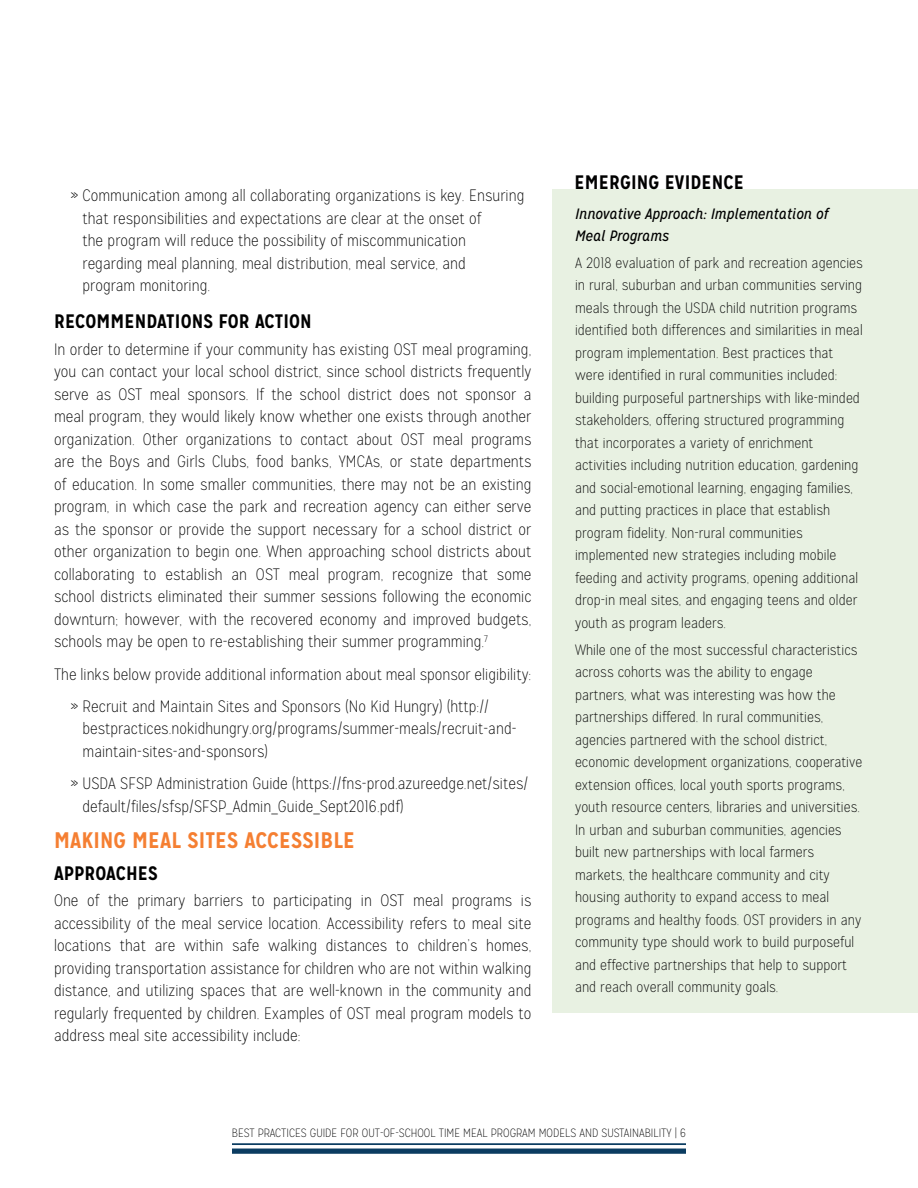
<style>
.page{position:relative;width:918px;height:1188px;background:#fff}
.page>*{position:absolute;margin:0;border:0;box-sizing:border-box;transform-origin:0 0}
.t1{font:700 22.5px "Mission Gothic";letter-spacing:.005em;color:#f57f32}
.t2{font:700 19.5px "Mission Gothic";letter-spacing:.005em;color:#000}
.t3{font:100 16.5px/22.5px "Mission Gothic";letter-spacing:.005em;color:#000}
.t4{font:100 15px/22.5px "Mission Gothic";letter-spacing:.005em;color:#000}
.t5{font:italic 15px/22.5px "Mission Gothic";letter-spacing:.005em;color:#000}
.t6{font:100 12px "Mission Gothic";color:#000}
</style>
<div class="page">
<hr style="left:232px;top:1143px;width:454px;height:2px;background:#0b3c61">
<div style="left:232px;top:1149px;width:454px;height:5px;background:#0b3c61"></div>
<div style="left:552px;top:190px;width:366px;height:823px;background:#e8f1e2"></div>
<p class="t3" style="left:82px;top:185px;width:443px;text-indent:-12px">» Communication among all collaborating organizations is key. Ensuring that responsibilities and expectations are clear at the onset of<br>the program will reduce the possibility of miscommunication regarding meal planning, meal distribution, meal service, and<br>program monitoring.</p>
<p class="t2" style="left:54px;top:309px;width:259px">RECOMMENDATIONS FOR ACTION</p>
<p class="t3" style="left:54px;top:338px;width:479px;text-align:justify">In order to determine if your community has existing OST meal programing, you can contact your local school district, since school districts frequently serve as OST meal sponsors. If the school district does not sponsor a meal program, they would likely know whether one exists through another organization. Other organizations to contact about OST meal programs are the Boys and Girls Clubs, food banks, YMCAs, or state departments of education. In some smaller communities, there may not be an existing program, in which case the park and recreation agency can either serve as the sponsor or provide the support necessary for a school district or other organization to begin one. When approaching school districts about collaborating to establish an OST meal program, recognize that some school districts eliminated their summer sessions following the economic downturn; however, with the recovered economy and improved budgets, schools may be open to re-establishing their summer programming.<sup>7</sup></p>
<p class="t3" style="left:70px;top:658px;width:462px;line-height:32.2px;text-indent:-16px">The links below provide additional information about meal sponsor eligibility: » Recruit and Maintain Sites and Sponsors (No Kid Hungry) (http://</p>
<p class="t3" style="left:82px;top:718px;width:435px">bestpractices.nokidhungry.org/programs/summer-meals/recruit-and&shy;maintain-sites-and-sponsors)</p>
<p class="t3" style="left:82px;top:772px;width:447px;text-indent:-12px">» USDA SFSP Administration Guide (https://fns-prod.azureedge.net/sites/ default/files/sfsp/SFSP_Admin_Guide_Sept2016.pdf)</p>
<h1 class="t1" style="left:54px;top:826px;width:303px">MAKING MEAL SITES ACCESSIBLE</h1>
<p class="t2" style="left:54px;top:861px;width:105px">APPROACHES</p>
<p class="t3" style="left:54px;top:890px;width:479px;text-align:justify">One of the primary barriers to participating in OST meal programs is accessibility of the meal service location. Accessibility refers to meal site locations that are within safe walking distances to children’s homes, providing transportation assistance for children who are not within walking distance, and utilizing spaces that are well-known in the community and regularly frequented by children. Examples of OST meal program models to address meal site accessibility include:</p>
<p class="t2" style="left:575px;top:170px;width:171px">EMERGING EVIDENCE</p>
<p class="t5" style="left:575px;top:202px;width:255px">Innovative Approach: Implementation of<br>Meal Programs</p>
<p class="t4" style="left:575px;top:252px;width:289px">A 2018 evaluation of park and recreation agencies in rural, suburban and urban communities serving meals through the USDA child nutrition programs identified both differences and similarities in meal program implementation. Best practices that were identified in rural communities included: building purposeful partnerships with like-minded stakeholders, offering structured programming that incorporates a variety of enrichment activities including nutrition education, gardening and social-emotional learning, engaging families, and putting practices in place that establish program fidelity. Non-rural communities implemented new strategies including mobile feeding and activity programs, opening additional drop-in meal sites, and engaging teens and older youth as program leaders.</p>
<p class="t4" style="left:575px;top:638px;width:289px">While one of the most successful characteristics across cohorts was the ability to engage partners, what was interesting was how the partnerships differed. In rural communities, agencies partnered with the school district, economic development organizations, cooperative extension offices, local youth sports programs, youth resource centers, libraries and universities.<br>In urban and suburban communities, agencies built new partnerships with local farmers markets, the healthcare community and city housing authority to expand access to meal programs and healthy foods. OST providers in any community type should work to build purposeful and effective partnerships that help to support and reach overall community goals.</p>
<p class="t6" style="left:232px;top:1125px;width:456px">BEST PRACTICES GUIDE FOR OUT-OF-SCHOOL TIME MEAL PROGRAM MODELS AND SUSTAINABILITY | 6</p>
</div>
